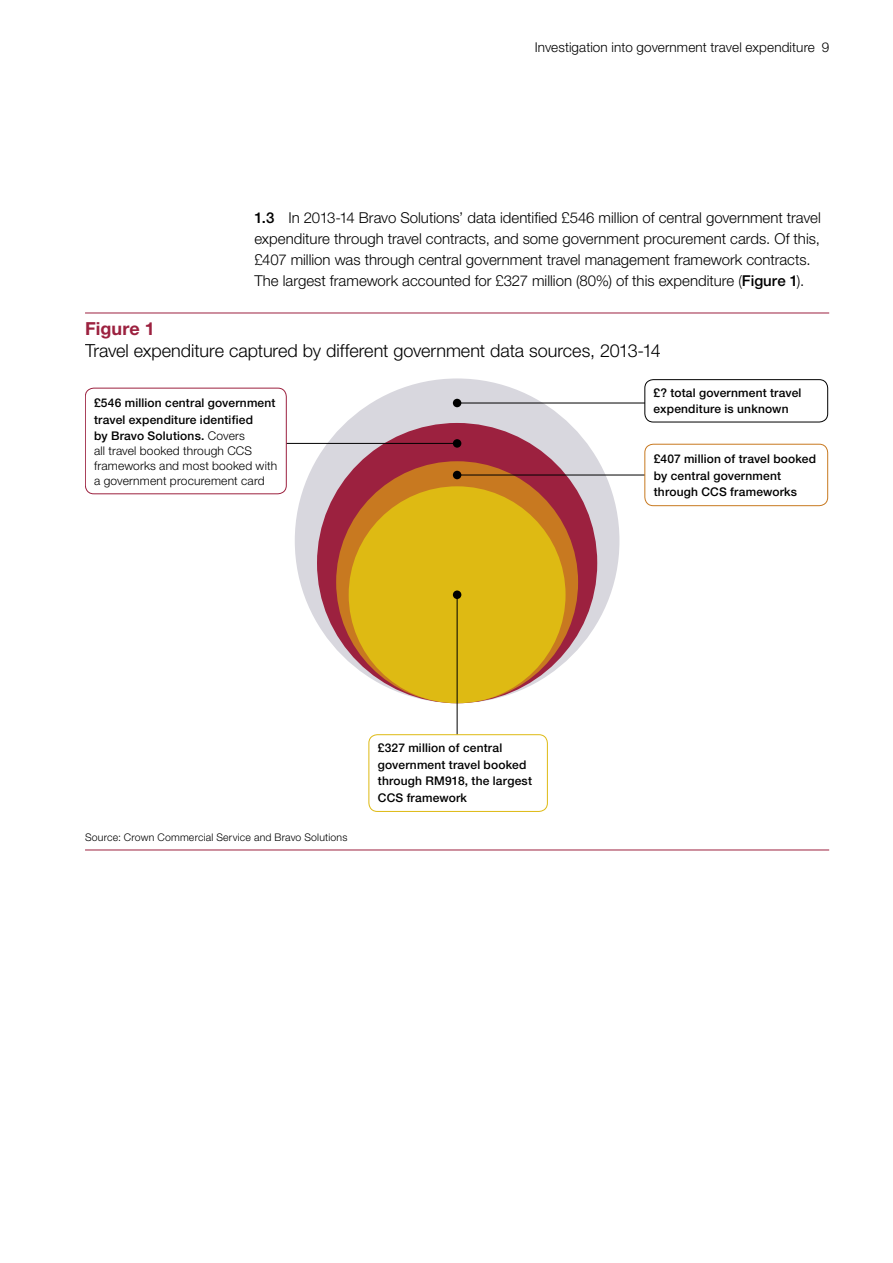
<style>
.page{position:relative;width:893px;height:1263px;background:#fff}
.page>*{position:absolute;margin:0;border:0;box-sizing:border-box;transform-origin:0 0}
.t1{font:300 18px "Helvetica Neue LT Std";letter-spacing:-.005em;color:#000}
.t2{font:700 18px "Helvetica Neue LT Std";letter-spacing:.005em;color:#9c213f}
.t3{font:300 15px/21px "Helvetica Neue LT Std";color:#000}
.body_text{font:300 13.5px "Helvetica Neue LT Std";letter-spacing:.01em;color:#000}
.t4{font:500 12px/16.5px "Helvetica Neue LT Std";letter-spacing:.015em;color:#000}
.t5{font:300 12px/15px "Helvetica Neue LT Std";letter-spacing:.015em;color:#000}
.t6{font:300 10.5px "Helvetica Neue LT Std";letter-spacing:.02em;color:#000}
.s1{font-weight:500}
.s2{font-weight:300}
</style>
<div class="page">
<div style="left:295px;top:378px;width:324px;height:325px;background:#d8d7de;border-radius:50%"></div>
<div style="left:317px;top:423px;width:280px;height:280px;background:#9c213f;border-radius:140px"></div>
<div style="left:336px;top:461px;width:242px;height:242px;background:#c87920;border-radius:121px"></div>
<div style="left:349px;top:486px;width:217px;height:217px;background:#deba13;border-radius:108px"></div>
<hr style="left:85px;top:313px;width:744px;height:1px;background:#9c213f">
<hr style="left:85px;top:850px;width:744px;height:1px;background:#9c213f">
<hr style="left:458px;top:475px;width:189px;height:1px;background:#000">
<div style="left:453px;top:471px;width:8px;height:8px;background:#000;border-radius:50%"></div>
<hr style="left:264px;top:443px;width:193px;height:1px;background:#000">
<div style="left:453px;top:439px;width:8px;height:9px;background:#000;border-radius:50%"></div>
<hr style="left:457px;top:595px;width:1px;height:161px;background:#000">
<div style="left:453px;top:590px;width:8px;height:9px;background:#000;border-radius:50%"></div>
<div style="left:85px;top:388px;width:201px;height:106px;background:#fff;border-radius:9px"></div>
<div style="left:85px;top:388px;width:202px;height:106px;border:1px solid #9c213f;border-radius:9px"></div>
<div style="left:644px;top:444px;width:184px;height:62px;border:1px solid #c87920;border-radius:9px"></div>
<div style="left:369px;top:735px;width:178px;height:76px;background:#fff;border-radius:9px"></div>
<div style="left:368px;top:734px;width:180px;height:78px;border:1px solid #deba13;border-radius:9px"></div>
<hr style="left:458px;top:403px;width:189px;height:1px;background:#000">
<div style="left:453px;top:399px;width:8px;height:8px;background:#000;border-radius:50%"></div>
<div style="left:645px;top:379px;width:183px;height:43px;border:1px solid #000;border-radius:9px"></div>
<p class="body_text" style="left:535px;top:39px;width:296px">Investigation into government travel expenditure 9</p>
<p class="t3" style="left:254px;top:207px;width:568px"><span class="s1">1.3</span> In 2013-14 Bravo Solutions’ data identified £546 million of central government travel expenditure through travel contracts, and some government procurement cards. Of this, £407 million was through central government travel management framework contracts.<br>The largest framework accounted for £327 million (80%) of this expenditure (<span class="s1">Figure 1</span>).</p>
<p class="t2" style="left:85px;top:317px;width:71px">Figure 1</p>
<p class="t1" style="left:85px;top:340px;width:577px">Travel expenditure captured by different government data sources, 2013-14</p>
<p class="t4" style="left:653px;top:384px;width:150px">£? total government travel expenditure is unknown</p>
<p class="t4" style="left:94px;top:394px;width:183px">£546 million central government travel expenditure identified<br>by Bravo Solutions. <span class="s2">Covers</span></p>
<p class="t5" style="left:94px;top:443px;width:184px">all travel booked through CCS frameworks and most booked with a government procurement card</p>
<p class="t4" style="left:654px;top:451px;width:164px">£407 million of travel booked by central government through CCS frameworks</p>
<p class="t6" style="left:85px;top:831px;width:264px">Source: Crown Commercial Service and Bravo Solutions</p>
<p class="t4" style="left:378px;top:739px;width:156px">£327 million of central government travel booked through RM918, the largest<br>CCS framework</p>
</div>
